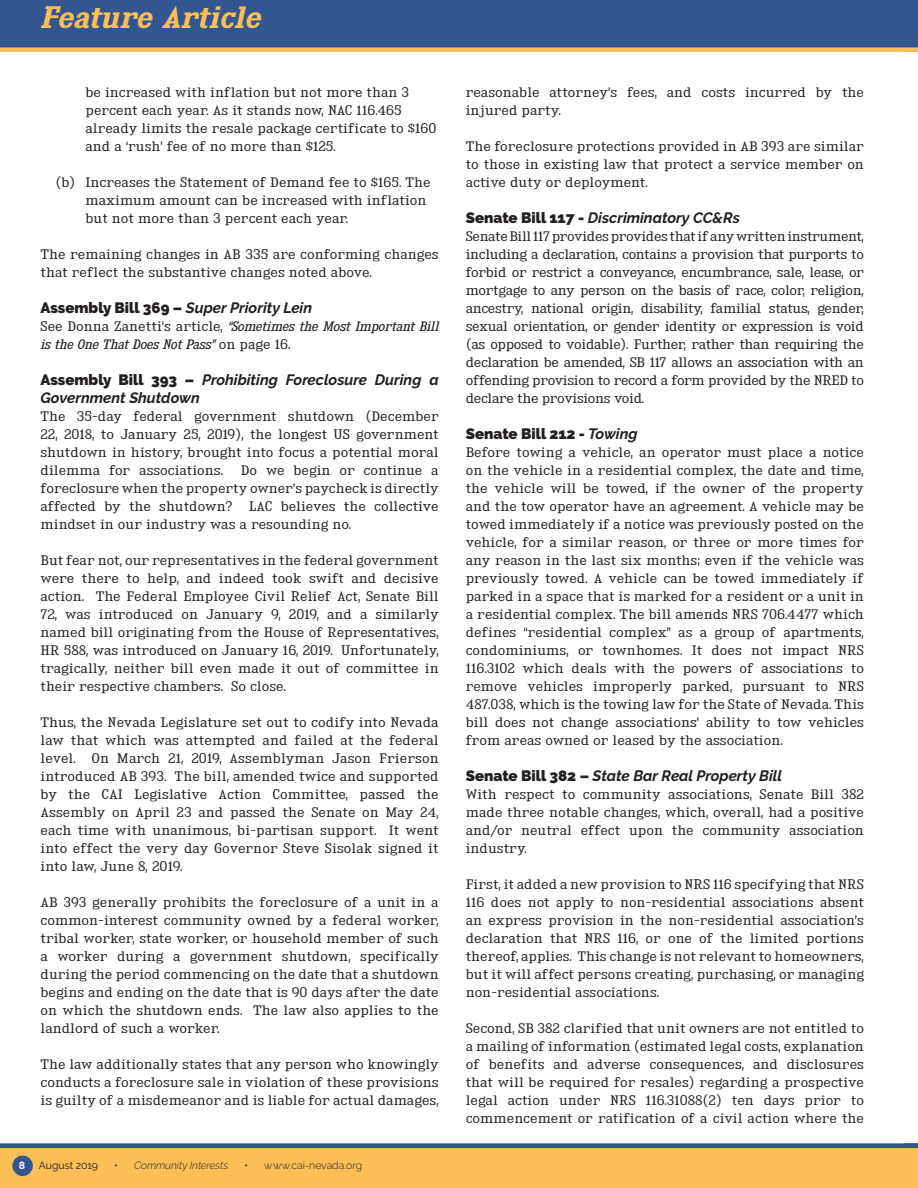
<style>
.page{position:relative;width:918px;height:1188px;background:#fff}
.page>*{position:absolute;margin:0;border:0;box-sizing:border-box;transform-origin:0 0}
.t1{font:italic 27px "Kingsbridge Ex Sb";color:#fdbe56}
.t2{font:italic 700 15px/18px "Raleway";color:#231f20}
.t3{font:900 15px "Raleway";color:#231f20}
.t4{font:12px/18px "Kingsbridge Bk";color:#231f20;text-align:justify}
.t5{font:italic 12px/18px "Kingsbridge Bk";color:#231f20}
.t6{font:italic 300 10.5px "Raleway";color:#231f20}
.t7{font:300 10.5px "Raleway";color:#231f20}
.t8{font:10.5px "Raleway";letter-spacing:-.005em;color:#231f20}
.t9{font:700 10.5px "Raleway";color:#fff}
.s1{font-weight:900;font-style:normal}
.s2{font-style:normal}
.s3{font-weight:400;font-style:normal}
.s4{font-weight:400}
.s5{font-weight:700;font-style:italic}
</style>
<div class="page">
<div style="left:0;top:1145px;width:918px;height:43px;background:#fdbe56"></div>
<hr style="left:0;top:1144px;width:918px;height:4px;background:#315690">
<div style="left:0;top:0;width:918px;height:47px;background:#315690"></div>
<div style="left:0;top:47px;width:918px;height:5px;background:#fdbe56"></div>
<div style="left:12px;top:1156px;width:21px;height:20px;background:#315690;border-radius:50%"></div>
<h1 class="t1" style="left:40px;top:1px;width:222px">Feature Article</h1>
<p class="t4" style="left:86px;top:83px;width:352px;text-align:left">be increased with inflation but not more than 3 percent each year. As it stands now, NAC 116.465 already limits the resale package certificate to $160 and a ‘rush’ fee of no more than $125.</p>
<p class="t4" style="left:86px;top:173px;width:347px;text-align:left;text-indent:-30px">(b) Increases the Statement of Demand fee to $165. The maximum amount can be increased with inflation but not more than 3 percent each year.</p>
<p class="t4" style="left:40px;top:245px;width:400px">The remaining changes in AB 335 are conforming changes that reflect the substantive changes noted above.</p>
<p class="t2" style="left:40px;top:298px;width:273px"><span class="s1">Assembly Bill 369 –</span> Super Priority Lein</p>
<p class="t5" style="left:40px;top:317px;width:400px"><span class="s2">See Donna Zanetti’s article,</span> “Sometimes the Most Important Bill is the One That Does Not Pass” <span class="s2">on page 16.</span></p>
<p class="t2" style="left:40px;top:370px;width:400px"><span class="s1">Assembly Bill 393 –</span> Prohibiting Foreclosure During a<br>Government Shutdown</p>
<p class="t4" style="left:40px;top:407px;width:400px">The 35-day federal government shutdown (December 22, 2018, to January 25, 2019), the longest US government shutdown in history, brought into focus a potential moral dilemma for associations.</p>
<p class="t4" style="left:40px;top:461px;width:400px;text-indent:200px">Do we begin or continue a foreclosure when the property owner’s paycheck is directly affected by the shutdown?</p>
<p class="t4" style="left:40px;top:497px;width:400px;text-indent:208px">LAC believes the collective mindset in our industry was a resounding no.</p>
<p class="t4" style="left:40px;top:551px;width:400px">But fear not, our representatives in the federal government were there to help, and indeed took swift and decisive action. The Federal Employee Civil Relief Act, Senate Bill 72, was introduced on January 9, 2019, and a similarly named bill originating from the House of Representatives, HR 588, was introduced on January 16, 2019. Unfortunately, tragically, neither bill even made it out of committee in their respective chambers. So close.</p>
<p class="t4" style="left:40px;top:713px;width:400px">Thus, the Nevada Legislature set out to codify into Nevada law that which was attempted and failed at the federal level.</p>
<p class="t4" style="left:40px;top:749px;width:400px;text-indent:51px">On March 21, 2019, Assemblyman Jason Frierson introduced AB 393. The bill, amended twice and supported by the CAI Legislative Action Committee, passed the Assembly on April 23 and passed the Senate on May 24, each time with unanimous, bi-partisan support. It went into effect the very day Governor Steve Sisolak signed it into law, June 8, 2019.</p>
<p class="t4" style="left:40px;top:893px;width:400px">AB 393 generally prohibits the foreclosure of a unit in a common-interest community owned by a federal worker, tribal worker, state worker, or household member of such a worker during a government shutdown, specifically during the period commencing on the date that a shutdown begins and ending on the date that is 90 days after the date on which the shutdown ends. The law also applies to the landlord of such a worker.</p>
<p class="t4" style="left:40px;top:1055px;width:400px">The law additionally states that any person who knowingly conducts a foreclosure sale in violation of these provisions is guilty of a misdemeanor and is liable for actual damages,</p>
<p class="t9" style="left:19px;top:1160px;width:8px">8</p>
<p class="t8" style="left:39px;top:1159px;width:61px">August 2019</p>
<p class="t6" style="left:114px;top:1159px;width:115px"><span class="s3">•</span> Community Interests</p>
<p class="t7" style="left:244px;top:1159px;width:119px"><span class="s4">•</span> www.cai-nevada.org</p>
<p class="t4" style="left:466px;top:83px;width:400px">reasonable attorney’s fees, and costs incurred by the injured party.</p>
<p class="t4" style="left:466px;top:137px;width:400px">The foreclosure protections provided in AB 393 are similar to those in existing law that protect a service member on active duty or deployment.</p>
<p class="t2" style="left:466px;top:208px;width:276px"><span class="s1">Senate Bill 117 -</span> Discriminatory CC&amp;Rs</p>
<p class="t4" style="left:466px;top:227px;width:400px">Senate Bill 117 provides provides that if any written instrument, including a declaration, contains a provision that purports to forbid or restrict a conveyance, encumbrance, sale, lease, or mortgage to any person on the basis of race, color, religion, ancestry, national origin, disability, familial status, gender, sexual orientation, or gender identity or expression is void (as opposed to voidable). Further, rather than requiring the declaration be amended, SB 117 allows an association with an offending provision to record a form provided by the NRED to declare the provisions void.</p>
<p class="t3" style="left:466px;top:425px;width:173px">Senate Bill 212 - <span class="s5">Towing</span></p>
<p class="t4" style="left:466px;top:443px;width:400px">Before towing a vehicle, an operator must place a notice on the vehicle in a residential complex, the date and time, the vehicle will be towed, if the owner of the property and the tow operator have an agreement. A vehicle may be towed immediately if a notice was previously posted on the vehicle, for a similar reason, or three or more times for any reason in the last six months; even if the vehicle was previously towed. A vehicle can be towed immediately if parked in a space that is marked for a resident or a unit in a residential complex. The bill amends NRS 706.4477 which defines “residential complex” as a group of apartments, condominiums, or townhomes. It does not impact NRS 116.3102 which deals with the powers of associations to remove vehicles improperly parked, pursuant to NRS 487.038, which is the towing law for the State of Nevada. This bill does not change associations’ ability to tow vehicles from areas owned or leased by the association.</p>
<p class="t2" style="left:466px;top:766px;width:318px"><span class="s1">Senate Bill 382 –</span> State Bar Real Property Bill</p>
<p class="t4" style="left:466px;top:785px;width:400px">With respect to community associations, Senate Bill 382 made three notable changes, which, overall, had a positive and/or neutral effect upon the community association industry.</p>
<p class="t4" style="left:466px;top:875px;width:400px">First, it added a new provision to NRS 116 specifying that NRS 116 does not apply to non-residential associations absent an express provision in the non-residential association’s declaration that NRS 116, or one of the limited portions thereof, applies. This change is not relevant to homeowners, but it will affect persons creating, purchasing, or managing non-residential associations.</p>
<p class="t4" style="left:466px;top:1019px;width:400px">Second, SB 382 clarified that unit owners are not entitled to a mailing of information (estimated legal costs, explanation of benefits and adverse consequences, and disclosures that will be required for resales) regarding a prospective legal action under NRS 116.31088(2) ten days prior to commencement or ratification of a civil action where the</p>
</div>
